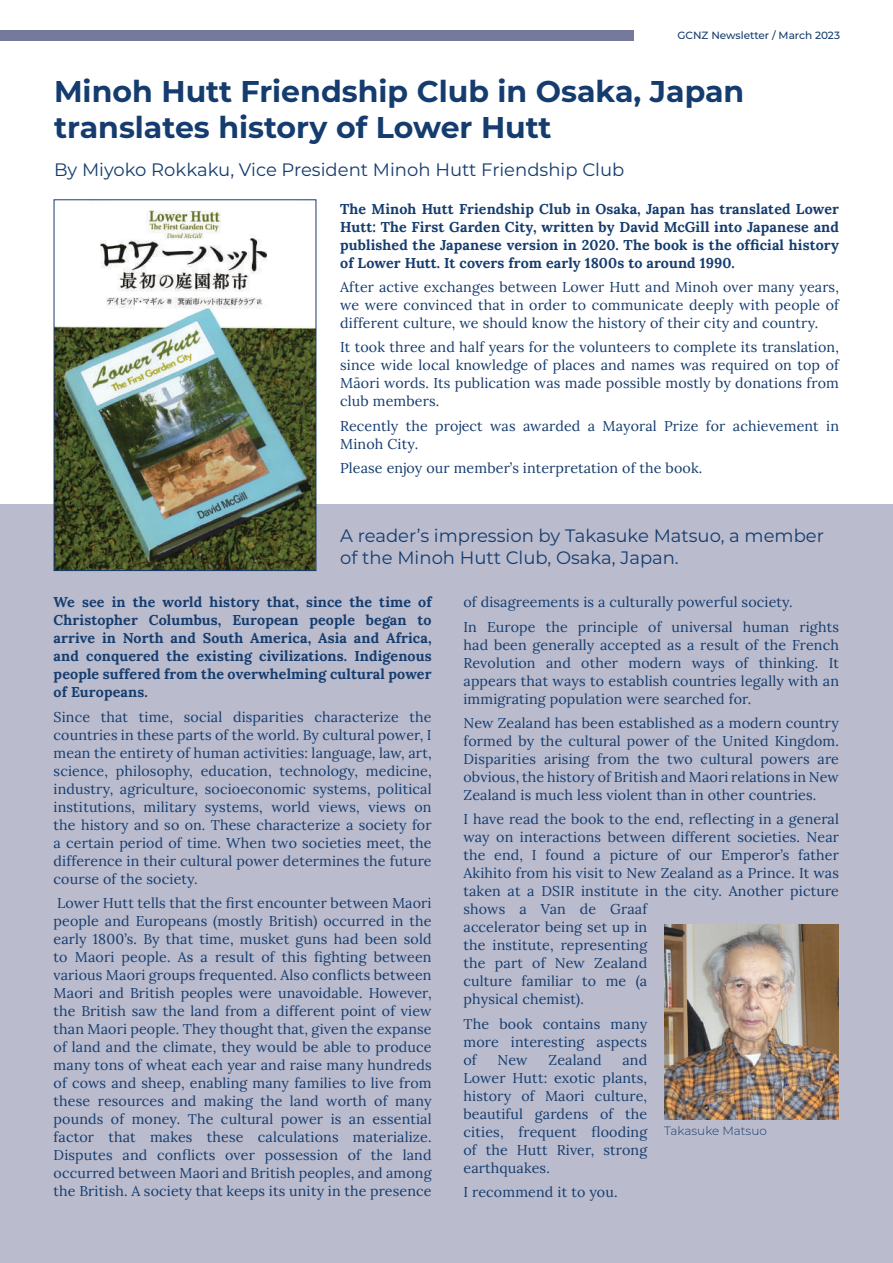
<style>
.page{position:relative;width:893px;height:1263px;background:#fff}
.page>*{position:absolute;margin:0;border:0;box-sizing:border-box;transform-origin:0 0}
.t1{font:700 30px/36px "Montserrat";color:#153c6e}
.t2{font:18px/21.6px "Montserrat";color:#153c6e}
.t3{font:14.25px/18px "Lora";letter-spacing:.01em;color:#153c6e;text-align:justify}
.t4{font:300 12px "Montserrat";color:#153c6e}
.t5{font:500 10.5px "Montserrat";color:#153c6e}
</style>
<div class="page">
<div style="left:0;top:30px;width:634px;height:11px;background:#757a9c"></div>
<div style="left:0;top:505px;width:893px;height:758px;background:#babccd"></div>
<img style="left:56px;top:210px;width:258px;height:359px">
<div style="left:54px;top:199px;width:262px;height:372px;border:1px solid #163c6d"></div>
<img style="left:664px;top:924px;width:175px;height:195px">
<p class="t5" style="left:677px;top:28px;width:164px">GCNZ Newsletter / March 2023</p>
<h1 class="t1" style="left:54px;top:71px;width:692px">Minoh Hutt Friendship Club in Osaka, Japan translates history of Lower Hutt</h1>
<p class="t2" style="left:54px;top:158px;width:572px">By Miyoko Rokkaku, Vice President Minoh Hutt Friendship Club</p>
<p class="t3" style="left:340px;top:199px;width:500px">The Minoh Hutt Friendship Club in Osaka, Japan has translated Lower Hutt: The First Garden City, written by David McGill into Japanese and published the Japanese version in 2020. The book is the official history of Lower Hutt. It covers from early 1800s to around 1990.</p>
<p class="t3" style="left:340px;top:277px;width:500px">After active exchanges between Lower Hutt and Minoh over many years, we were convinced that in order to communicate deeply with people of different culture, we should know the history of their city and country.</p>
<p class="t3" style="left:340px;top:337px;width:500px">It took three and half years for the volunteers to complete its translation, since wide local knowledge of places and names was required on top of Māori words. Its publication was made possible mostly by donations from club members.</p>
<p class="t3" style="left:340px;top:416px;width:500px">Recently the project was awarded a Mayoral Prize for achievement in<br>Minoh City.</p>
<p class="t3" style="left:340px;top:458px;width:364px">Please enjoy our member’s interpretation of the book.</p>
<p class="t2" style="left:340px;top:525px;width:485px">A reader’s impression by Takasuke Matsuo, a member of the Minoh Hutt Club, Osaka, Japan.</p>
<p class="t3" style="left:54px;top:592px;width:379px">We see in the world history that, since the time of Christopher Columbus, European people began to arrive in North and South America, Asia and Africa, and conquered the existing civilizations. Indigenous people suffered from the overwhelming cultural power of Europeans.</p>
<p class="t3" style="left:54px;top:707px;width:379px">Since that time, social disparities characterize the countries in these parts of the world. By cultural power, I mean the entirety of human activities: language, law, art, science, philosophy, education, technology, medicine, industry, agriculture, socioeconomic systems, political institutions, military systems, world views, views on the history and so on. These characterize a society for a certain period of time. When two societies meet, the difference in their cultural power determines the future course of the society.</p>
<p class="t3" style="left:54px;top:893px;width:379px">Lower Hutt tells that the first encounter between Maori people and Europeans (mostly British) occurred in the early 1800’s. By that time, musket guns had been sold to Maori people. As a result of this fighting between various Maori groups frequented. Also conflicts between Maori and British peoples were unavoidable. However, the British saw the land from a different point of view than Maori people. They thought that, given the expanse of land and the climate, they would be able to produce many tons of wheat each year and raise many hundreds of cows and sheep, enabling many families to live from these resources and making the land worth of many pounds of money. The cultural power is an essential factor that makes these calculations materialize.<br>Disputes and conflicts over possession of the land occurred between Maori and British peoples, and among the British. A society that keeps its unity in the presence</p>
<p class="t3" style="left:463px;top:589px;width:377px;line-height:24.5px">of disagreements is a culturally powerful society.<br>In Europe the principle of universal human rights</p>
<p class="t3" style="left:463px;top:635px;width:377px">had been generally accepted as a result of the French Revolution and other modern ways of thinking. It appears that ways to establish countries legally with an immigrating population were searched for.</p>
<p class="t3" style="left:463px;top:713px;width:377px">New Zealand has been established as a modern country formed by the cultural power of the United Kingdom.<br>Disparities arising from the two cultural powers are obvious, the history of British and Maori relations in New Zealand is much less violent than in other countries.</p>
<p class="t3" style="left:463px;top:809px;width:377px;text-align:left">I have read the book to the end, reflecting in a general way on interactions between different societies. Near the end, I found a picture of our Emperor’s father Akihito from his visit to New Zealand as a Prince. It was taken at a DSIR institute in the city. Another picture shows a Van de Graaf<br>accelerator being set up in<br>the institute, representing<br>the part of New Zealand<br>culture familiar to me (a<br>physical chemist).</p>
<p class="t3" style="left:463px;top:1014px;width:185px">The book contains many more interesting aspects of</p>
<p class="t3" style="left:463px;top:1050px;width:185px;text-indent:159px">and Lower Hutt: exotic plants, history of Maori culture, beautiful gardens of the cities, frequent flooding of the Hutt River, strong earthquakes.</p>
<p class="t3" style="left:463px;top:1182px;width:156px">I recommend it to you.</p>
<p class="t3" style="left:498px;top:1050px;width:32px">New</p>
<p class="t3" style="left:549px;top:1050px;width:54px">Zealand</p>
<p class="t4" style="left:664px;top:1123px;width:104px">Takasuke Matsuo</p>
</div>
